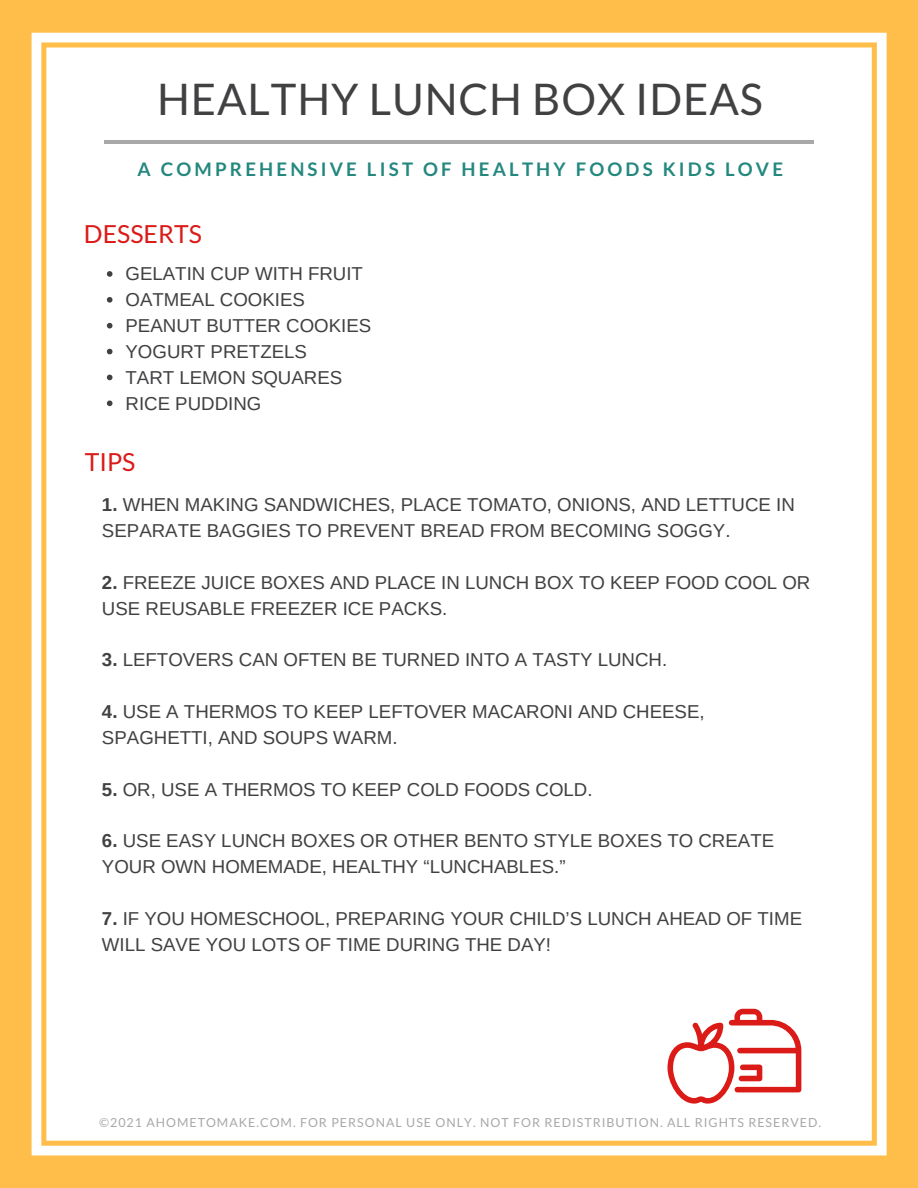
<style>
.page{position:relative;width:918px;height:1188px;background:#ffbd4a}
.page>*{position:absolute;margin:0;border:0;box-sizing:border-box;transform-origin:0 0}
.t1{font:43.65px "Lato";letter-spacing:.02em;color:#414042}
.t2{font:24.9px "Lato";color:#da1b18}
.t3{font:18.75px/25.8px "Arimo";color:#414042}
.t4{font:700 18.75px "Lato";letter-spacing:.17em;color:#25887f}
.t5{font:12.45px "Lato";letter-spacing:.08em;color:#a8a8a8}
.s1{font-weight:700}
</style>
<div class="page">
<div style="left:32px;top:33px;width:855px;height:1122px;background:#fff"></div>
<hr style="left:104px;top:141px;width:709px;height:3px;background:#a8a8a8">
<svg style="left:107px;top:271px;width:5px;height:6px"></svg>
<svg style="left:107px;top:297px;width:5px;height:6px"></svg>
<svg style="left:107px;top:323px;width:5px;height:5px"></svg>
<svg style="left:107px;top:349px;width:5px;height:5px"></svg>
<svg style="left:107px;top:375px;width:5px;height:5px"></svg>
<svg style="left:107px;top:400px;width:5px;height:6px"></svg>
<svg style="left:667px;top:1009px;width:134px;height:95px;background:#f5c4c3"></svg>
<p class="t1" style="left:157px;top:72px;width:607px">HEALTHY LUNCH BOX IDEAS</p>
<p class="t4" style="left:138px;top:157px;width:647px">A COMPREHENSIVE LIST OF HEALTHY FOODS KIDS LOVE</p>
<p class="t2" style="left:84px;top:219px;width:119px">DESSERTS</p>
<p class="t3" style="left:126px;top:261px;width:239px">GELATIN CUP WITH FRUIT</p>
<p class="t3" style="left:126px;top:287px;width:181px">OATMEAL COOKIES</p>
<p class="t3" style="left:126px;top:312px;width:247px">PEANUT BUTTER COOKIES</p>
<p class="t3" style="left:126px;top:338px;width:183px">YOGURT PRETZELS</p>
<p class="t3" style="left:126px;top:364px;width:218px">TART LEMON SQUARES</p>
<p class="t3" style="left:126px;top:390px;width:137px">RICE PUDDING</p>
<p class="t2" style="left:85px;top:447px;width:52px">TIPS</p>
<p class="t3" style="left:102px;top:492px;width:694px"><span class="s1">1.</span> WHEN MAKING SANDWICHES, PLACE TOMATO, ONIONS, AND LETTUCE IN<br>SEPARATE BAGGIES TO PREVENT BREAD FROM BECOMING SOGGY.</p>
<p class="t3" style="left:102px;top:569px;width:710px"><span class="s1">2.</span> FREEZE JUICE BOXES AND PLACE IN LUNCH BOX TO KEEP FOOD COOL OR<br>USE REUSABLE FREEZER ICE PACKS.</p>
<p class="t3" style="left:102px;top:647px;width:567px"><span class="s1">3.</span> LEFTOVERS CAN OFTEN BE TURNED INTO A TASTY LUNCH.</p>
<p class="t3" style="left:102px;top:699px;width:604px"><span class="s1">4.</span> USE A THERMOS TO KEEP LEFTOVER MACARONI AND CHEESE,<br>SPAGHETTI, AND SOUPS WARM.</p>
<p class="t3" style="left:102px;top:776px;width:492px"><span class="s1">5.</span> OR, USE A THERMOS TO KEEP COLD FOODS COLD.</p>
<p class="t3" style="left:102px;top:828px;width:674px"><span class="s1">6.</span> USE EASY LUNCH BOXES OR OTHER BENTO STYLE BOXES TO CREATE<br>YOUR OWN HOMEMADE, HEALTHY “LUNCHABLES.”</p>
<p class="t3" style="left:102px;top:906px;width:702px"><span class="s1">7.</span> IF YOU HOMESCHOOL, PREPARING YOUR CHILD’S LUNCH AHEAD OF TIME<br>WILL SAVE YOU LOTS OF TIME DURING THE DAY!</p>
<p class="t5" style="left:99px;top:1114px;width:723px">©2021 AHOMETOMAKE.COM. FOR PERSONAL USE ONLY. NOT FOR REDISTRIBUTION. ALL RIGHTS RESERVED.</p>
</div>
